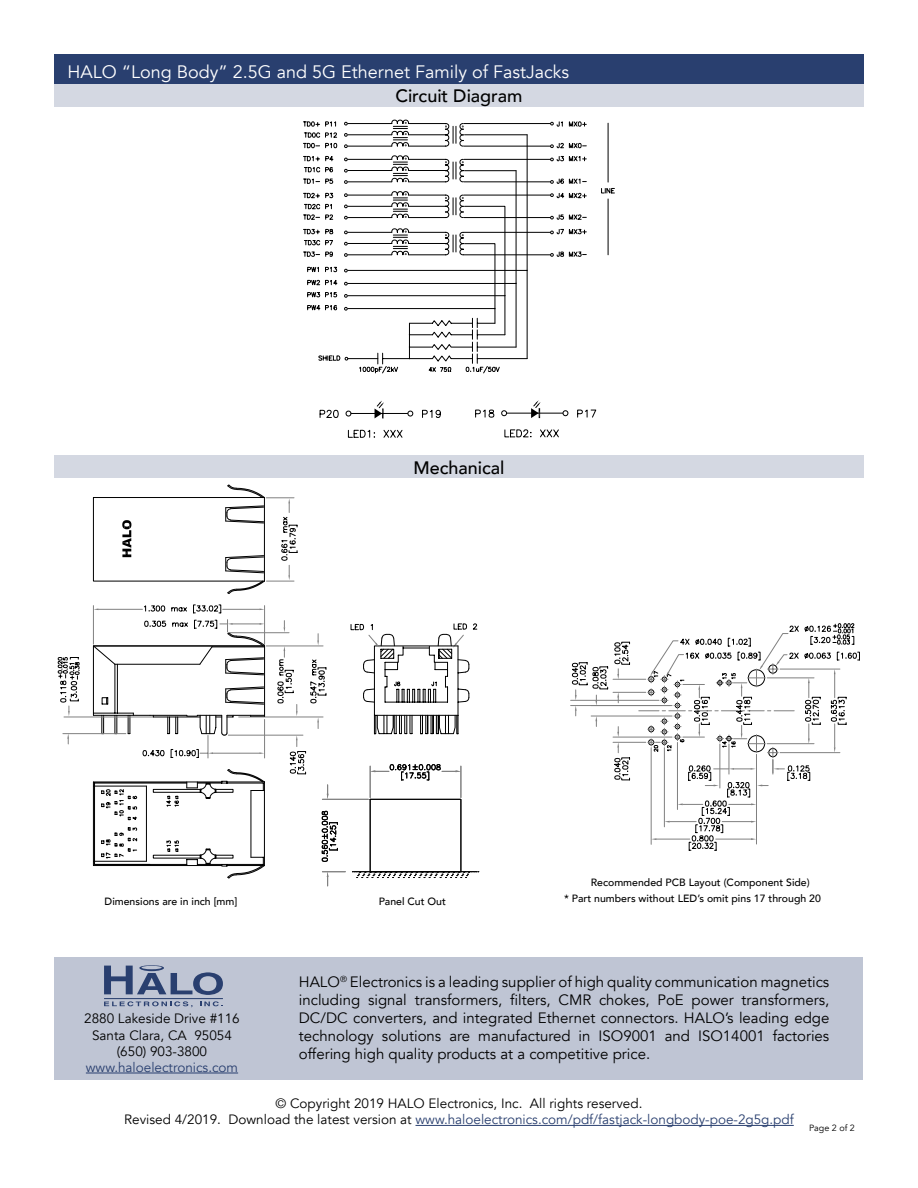
<style>
.page{position:relative;width:918px;height:1188px;background:#fff}
.page>*{position:absolute;margin:0;border:0;box-sizing:border-box;transform-origin:0 0}
.t1{font:18px "Avenir";color:#fff}
.t2{font:500 18px "Avenir";color:#000}
.t3{font:15px/18px "Avenir";color:#000;text-align:justify}
.t4{font:13.5px/16.2px "Avenir";color:#000;text-align:center}
.t5{font:13.5px "Avenir";color:#293f6f}
.t6{font:500 10.5px/16.2px "Avenir";color:#000}
.t7{font:9px "Avenir";color:#000}
.s1{color:#293f6f}
</style>
<div class="page">
<svg style="left:320px;top:400px;width:277px;height:38px"></svg>
<div style="left:55px;top:957px;width:808px;height:122px;background:#bfc5d4"></div>
<hr style="left:416px;top:1125px;width:378px;height:1px;background:#293f6f">
<hr style="left:86px;top:1073px;width:152px;height:1px;background:#293f6f">
<hr style="left:104px;top:998px;width:119px;height:1px;background:#293f6f">
<svg style="left:104px;top:1001px;width:89px;height:6px"></svg>
<svg style="left:200px;top:1001px;width:23px;height:5px"></svg>
<svg style="left:104px;top:965px;width:119px;height:30px"></svg>
<div style="left:54px;top:84px;width:810px;height:22px;background:#d4d8e2"></div>
<div style="left:54px;top:456px;width:810px;height:22px;background:#d4d8e2"></div>
<div style="left:54px;top:54px;width:810px;height:30px;background:#293f6f"></div>
<svg style="left:303px;top:121px;width:35px;height:136px"></svg>
<svg style="left:515px;top:123px;width:100px;height:134px"></svg>
<svg style="left:344px;top:119px;width:243px;height:66px"></svg>
<hr style="left:348px;top:182px;width:44px;height:1px;background:#000">
<hr style="left:348px;top:159px;width:44px;height:1px;background:#000">
<hr style="left:409px;top:170px;width:38px;height:1px;background:#000">
<svg style="left:307px;top:191px;width:247px;height:183px"></svg>
<svg style="left:57px;top:484px;width:421px;height:402px"></svg>
<svg style="left:465px;top:634px;width:292px;height:244px"></svg>
<svg style="left:639px;top:623px;width:221px;height:185px"></svg>
<p class="t1" style="left:68px;top:61px;width:503px">HALO “Long Body” 2.5G and 5G Ethernet Family of FastJacks</p>
<p class="t2" style="left:395px;top:80px;width:129px">Circuit Diagram</p>
<p class="t2" style="left:413px;top:452px;width:93px">Mechanical</p>
<p class="t6" style="left:105px;top:893px;width:134px">Dimensions are in inch [mm]</p>
<p class="t6" style="left:379px;top:893px;width:69px">Panel Cut Out</p>
<p class="t6" style="left:564px;top:873px;width:258px;text-indent:27px">Recommended PCB Layout (Component Side)<br>* Part numbers without LED’s omit pins 17 through 20</p>
<p class="t4" style="left:84px;top:1011px;width:157px">2880 Lakeside Drive #116<br>Santa Clara, CA 95054 (650) 903-3800</p>
<p class="t5" style="left:86px;top:1059px;width:154px">www.haloelectronics.com</p>
<p class="t3" style="left:299px;top:973px;width:532px">HALO<sup>®</sup> Electronics is a leading supplier of high quality communication magnetics including signal transformers, filters, CMR chokes, PoE power transformers, DC/DC converters, and integrated Ethernet connectors. HALO’s leading edge technology solutions are manufactured in ISO9001 and ISO14001 factories offering high quality products at a competitive price.</p>
<p class="t4" style="left:124px;top:1096px;width:671px">© Copyright 2019 HALO Electronics, Inc. All rights reserved.<br>Revised 4/2019. Download the latest version at <span class="s1">www.haloelectronics.com/pdf/fastjack-longbody-poe-2g5g.pdf</span></p>
<p class="t7" style="left:809px;top:1123px;width:47px">Page 2 of 2</p>
</div>
